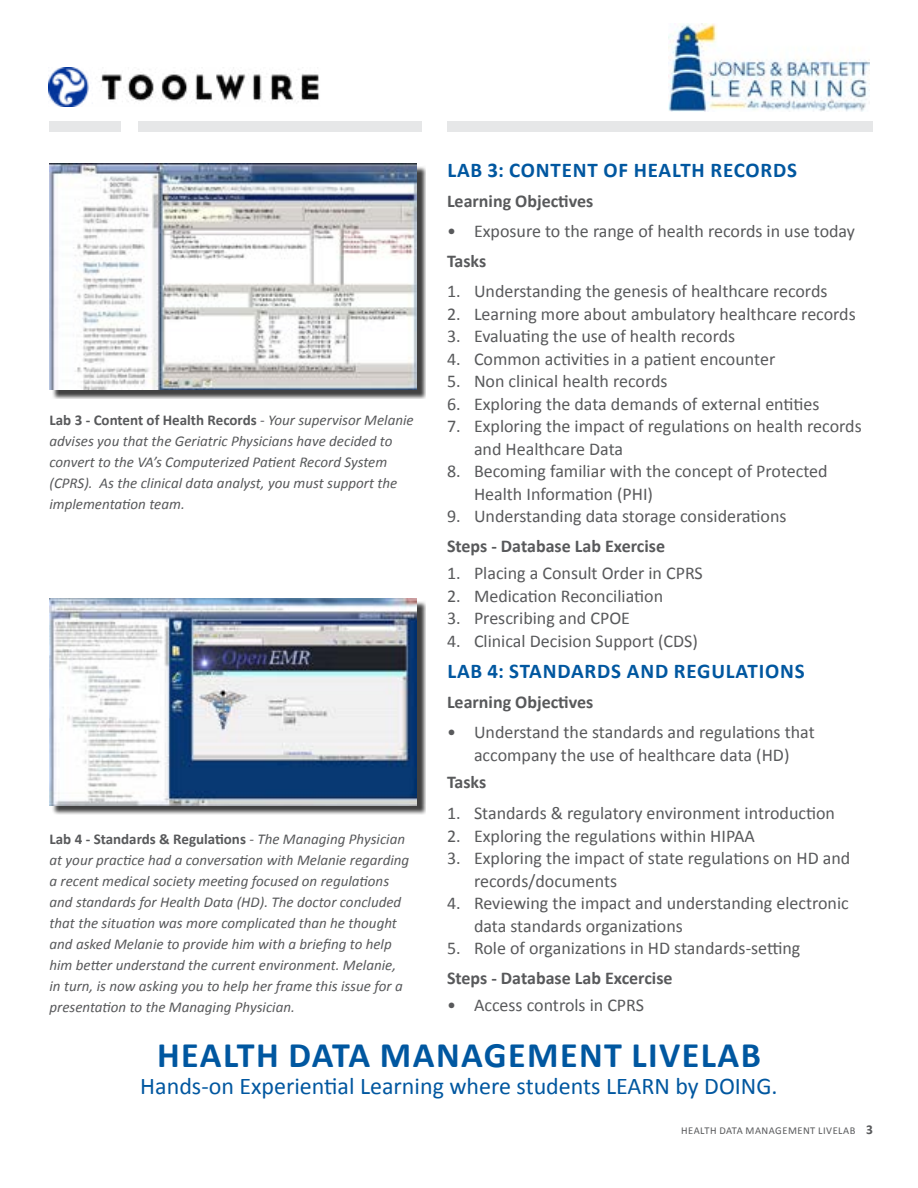
<style>
.page{position:relative;width:918px;height:1188px;background:#fff}
.page>*{position:absolute;margin:0;border:0;box-sizing:border-box;transform-origin:0 0}
.t1{font:700 36px "Calibri";letter-spacing:.04em;color:#0057a0}
.t2{font:24px "Calibri";color:#0057a0}
.t3{font:700 21px "Calibri";letter-spacing:.04em;color:#0057a0}
.t4{font:18px/22.5px "Calibri";color:#58595b}
.t5{font:700 18px "Calibri";color:#58595b}
.t6{font:italic 15px/21px "Calibri";color:#58595b}
.t7{font:10.5px "Calibri";letter-spacing:.045em;color:#58595b}
.s1{font-weight:700;font-style:normal}
.s2{font-weight:700;font-size:13.5px}
</style>
<div class="page">
<div style="left:50px;top:122px;width:72px;height:10px;background:#e6e7e8"></div>
<div style="left:138px;top:122px;width:284px;height:10px;background:#e6e7e8"></div>
<div style="left:447px;top:122px;width:426px;height:10px;background:#e6e7e8"></div>
<img style="left:49px;top:68px;width:271px;height:38px">
<img style="left:668px;top:24px;width:201px;height:87px">
<div style="left:51px;top:600px;width:375px;height:215px;background:#000;opacity:.75"></div>
<img style="left:50px;top:598px;width:367px;height:207px">
<div style="left:51px;top:165px;width:375px;height:234px;background:#000;opacity:.75"></div>
<img style="left:50px;top:163px;width:367px;height:226px">
<p class="t3" style="left:447px;top:157px;width:351px">LAB 3: CONTENT OF HEALTH RECORDS</p>
<p class="t5" style="left:447px;top:190px;width:148px">Learning Objectives</p>
<p class="t4" style="left:447px;top:220px;width:410px">• Exposure to the range of health records in use today</p>
<p class="t5" style="left:447px;top:250px;width:41px">Tasks</p>
<p class="t4" style="left:447px;top:280px;width:382px">1. Understanding the genesis of healthcare records</p>
<p class="t4" style="left:447px;top:302px;width:410px">2. Learning more about ambulatory healthcare records</p>
<p class="t4" style="left:447px;top:325px;width:290px">3. Evaluating the use of health records</p>
<p class="t4" style="left:447px;top:347px;width:330px">4. Common activities in a patient encounter</p>
<p class="t4" style="left:447px;top:370px;width:222px">5. Non clinical health records</p>
<p class="t4" style="left:447px;top:392px;width:374px">6. Exploring the data demands of external entities</p>
<p class="t4" style="left:474px;top:415px;width:389px;text-indent:-27px">7. Exploring the impact of regulations on health records and Healthcare Data</p>
<p class="t4" style="left:474px;top:460px;width:355px;text-indent:-27px">8. Becoming familiar with the concept of Protected<br>Health Information (PHI)</p>
<p class="t4" style="left:447px;top:505px;width:341px">9. Understanding data storage considerations</p>
<p class="t5" style="left:447px;top:535px;width:220px">Steps - Database Lab Exercise</p>
<p class="t4" style="left:447px;top:562px;width:257px">1. Placing a Consult Order in CPRS</p>
<p class="t4" style="left:447px;top:584px;width:218px">2. Medication Reconciliation</p>
<p class="t4" style="left:447px;top:607px;width:185px">3. Prescribing and CPOE</p>
<p class="t4" style="left:447px;top:629px;width:252px">4. Clinical Decision Support (CDS)</p>
<p class="t3" style="left:447px;top:658px;width:359px">LAB 4: STANDARDS AND REGULATIONS</p>
<p class="t5" style="left:447px;top:691px;width:148px">Learning Objectives</p>
<p class="t4" style="left:447px;top:721px;width:369px;text-align:center">• Understand the standards and regulations that accompany the use of healthcare data (HD)</p>
<p class="t5" style="left:447px;top:770px;width:41px">Tasks</p>
<p class="t4" style="left:447px;top:802px;width:390px">1. Standards &amp; regulatory environment introduction</p>
<p class="t4" style="left:447px;top:824px;width:309px">2. Exploring the regulations within HIPAA</p>
<p class="t4" style="left:474px;top:847px;width:378px;text-indent:-27px">3. Exploring the impact of state regulations on HD and records/documents</p>
<p class="t4" style="left:474px;top:892px;width:376px;text-indent:-27px">4. Reviewing the impact and understanding electronic data standards organizations</p>
<p class="t4" style="left:447px;top:937px;width:355px">5. Role of organizations in HD standards-setting</p>
<p class="t5" style="left:447px;top:967px;width:227px">Steps - Database Lab Excercise</p>
<p class="t4" style="left:447px;top:994px;width:199px">• Access controls in CPRS</p>
<p class="t6" style="left:50px;top:409px;width:366px"><span class="s1">Lab 3 - Content of Health Records</span> - Your supervisor Melanie advises you that the Geriatric Physicians have decided to convert to the VA’s Computerized Patient Record System (CPRS). As the clinical data analyst, you must support the implementation team.</p>
<p class="t6" style="left:50px;top:828px;width:361px"><span class="s1">Lab 4 - Standards &amp; Regulations</span> - The Managing Physician at your practice had a conversation with Melanie regarding a recent medical society meeting focused on regulations and standards for Health Data (HD). The doctor concluded that the situation was more complicated than he thought and asked Melanie to provide him with a briefing to help him better understand the current environment. Melanie, in turn, is now asking you to help her frame this issue for a presentation to the Managing Physician.</p>
<h1 class="t1" style="left:157px;top:1032px;width:605px">HEALTH DATA MANAGEMENT LIVELAB</h1>
<h2 class="t2" style="left:140px;top:1071px;width:639px">Hands-on Experiential Learning where students LEARN by DOING.</h2>
<p class="t7" style="left:681px;top:1124px;width:193px">HEALTH DATA MANAGEMENT LIVELAB <span class="s2">3</span></p>
</div>
